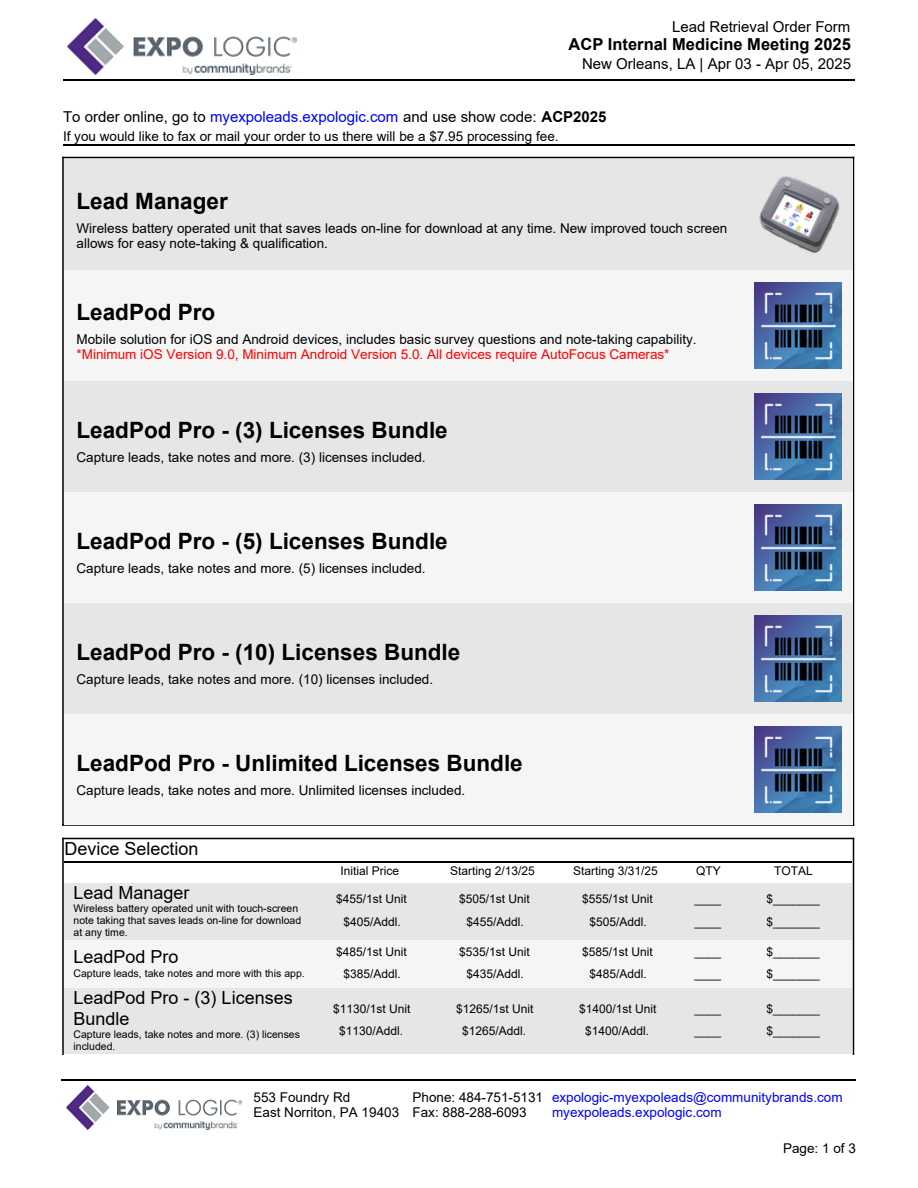
<style>
.page{position:relative;width:918px;height:1188px;background:#fff}
.page>*{position:absolute;margin:0;border:0;box-sizing:border-box;transform-origin:0 0}
.t1{font:700 22.5px "Arial";color:#000}
.t2{font:18px/21px "Arial";color:#000}
.t3{font:700 16.5px "Arial";color:#000}
.t4{font:15px "Arial";color:#000}
.t5{font:13.5px/15px "Arial";color:#000}
.t6{font:13.5px "Arial";color:#f00}
.t7{font:13.5px/15px "Arial";color:#00f}
.t8{font:12px/22.5px "Arial";color:#000;text-align:center}
.t9{font:10.5px/12px "Arial";color:#000}
.s1{color:#00f}
.s2{font-weight:700}
</style>
<div class="page">
<hr style="left:63px;top:144px;width:792px;height:2px;background:#000">
<hr style="left:63px;top:157px;width:791px;height:1px;background:#000">
<hr style="left:63px;top:824px;width:791px;height:2px;background:#000">
<hr style="left:62px;top:158px;width:2px;height:667px;background:#000">
<hr style="left:853px;top:158px;width:1px;height:667px;background:#000">
<div style="left:64px;top:159px;width:678px;height:111px;background:#e6e6e6"></div>
<div style="left:742px;top:159px;width:112px;height:111px;background:#e6e6e6"></div>
<img style="left:759px;top:176px;width:81px;height:78px">
<div style="left:64px;top:270px;width:678px;height:111px;background:#f5f5f5"></div>
<div style="left:742px;top:270px;width:112px;height:111px;background:#f5f5f5"></div>
<img style="left:754px;top:282px;width:88px;height:87px">
<div style="left:64px;top:381px;width:678px;height:111px;background:#e6e6e6"></div>
<div style="left:742px;top:381px;width:112px;height:111px;background:#e6e6e6"></div>
<img style="left:754px;top:393px;width:88px;height:87px">
<div style="left:64px;top:492px;width:678px;height:111px;background:#f5f5f5"></div>
<div style="left:742px;top:492px;width:112px;height:111px;background:#f5f5f5"></div>
<img style="left:754px;top:504px;width:88px;height:87px">
<div style="left:64px;top:603px;width:678px;height:111px;background:#e6e6e6"></div>
<div style="left:742px;top:603px;width:112px;height:111px;background:#e6e6e6"></div>
<img style="left:754px;top:615px;width:88px;height:87px">
<div style="left:64px;top:714px;width:678px;height:111px;background:#f5f5f5"></div>
<div style="left:742px;top:714px;width:112px;height:111px;background:#f5f5f5"></div>
<img style="left:754px;top:726px;width:88px;height:87px">
<hr style="left:63px;top:838px;width:791px;height:1px;background:#000">
<hr style="left:62px;top:838px;width:2px;height:216px;background:#000">
<hr style="left:853px;top:838px;width:1px;height:216px;background:#000">
<hr style="left:64px;top:861px;width:788px;height:1px;background:#000">
<div style="left:64px;top:884px;width:246px;height:56px;background:#e6e6e6"></div>
<div style="left:310px;top:884px;width:124px;height:56px;background:#e6e6e6"></div>
<div style="left:434px;top:884px;width:122px;height:56px;background:#e6e6e6"></div>
<div style="left:556px;top:884px;width:124px;height:56px;background:#e6e6e6"></div>
<div style="left:680px;top:884px;width:56px;height:56px;background:#e6e6e6"></div>
<div style="left:736px;top:884px;width:116px;height:56px;background:#e6e6e6"></div>
<div style="left:64px;top:940px;width:246px;height:48px;background:#f5f5f5"></div>
<div style="left:310px;top:940px;width:124px;height:48px;background:#f5f5f5"></div>
<div style="left:434px;top:940px;width:122px;height:48px;background:#f5f5f5"></div>
<div style="left:556px;top:940px;width:124px;height:48px;background:#f5f5f5"></div>
<div style="left:680px;top:940px;width:56px;height:48px;background:#f5f5f5"></div>
<div style="left:736px;top:940px;width:116px;height:48px;background:#f5f5f5"></div>
<div style="left:64px;top:988px;width:246px;height:66px;background:#e6e6e6"></div>
<div style="left:310px;top:988px;width:124px;height:66px;background:#e6e6e6"></div>
<div style="left:434px;top:988px;width:122px;height:66px;background:#e6e6e6"></div>
<div style="left:556px;top:988px;width:124px;height:66px;background:#e6e6e6"></div>
<div style="left:680px;top:988px;width:56px;height:66px;background:#e6e6e6"></div>
<div style="left:736px;top:988px;width:116px;height:66px;background:#e6e6e6"></div>
<hr style="left:62px;top:1080px;width:794px;height:1px;background:#000">
<img style="left:66px;top:1086px;width:176px;height:43px">
<img style="left:68px;top:18px;width:229px;height:57px">
<hr style="left:63px;top:80px;width:792px;height:1px;background:#000">
<p class="t4" style="left:672px;top:16px;width:180px">Lead Retrieval Order Form</p>
<p class="t3" style="left:568px;top:37px;width:284px">ACP Internal Medicine Meeting 2025</p>
<p class="t4" style="left:582px;top:53px;width:271px">New Orleans, LA | Apr 03 - Apr 05, 2025</p>
<p class="t4" style="left:63px;top:106px;width:545px">To order online, go to <span class="s1">myexpoleads.expologic.com</span> and use show code: <span class="s2">ACP2025</span></p>
<p class="t5" style="left:63px;top:129px;width:497px">If you would like to fax or mail your order to us there will be a $7.95 processing fee.</p>
<h1 class="t1" style="left:76px;top:192px;width:153px">Lead Manager</h1>
<p class="t5" style="left:76px;top:220px;width:652px">Wireless battery operated unit that saves leads on-line for download at any time. New improved touch screen allows for easy note-taking &amp; qualification.</p>
<h1 class="t1" style="left:76px;top:303px;width:140px">LeadPod Pro</h1>
<p class="t5" style="left:76px;top:331px;width:622px">Mobile solution for iOS and Android devices, includes basic survey questions and note-taking capability.</p>
<p class="t6" style="left:76px;top:344px;width:595px">*Minimum iOS Version 9.0, Minimum Android Version 5.0. All devices require AutoFocus Cameras*</p>
<h1 class="t1" style="left:76px;top:422px;width:373px">LeadPod Pro - (3) Licenses Bundle</h1>
<p class="t5" style="left:76px;top:450px;width:351px">Capture leads, take notes and more. (3) licenses included.</p>
<h1 class="t1" style="left:76px;top:533px;width:373px">LeadPod Pro - (5) Licenses Bundle</h1>
<p class="t5" style="left:76px;top:561px;width:351px">Capture leads, take notes and more. (5) licenses included.</p>
<h1 class="t1" style="left:76px;top:644px;width:385px">LeadPod Pro - (10) Licenses Bundle</h1>
<p class="t5" style="left:76px;top:672px;width:358px">Capture leads, take notes and more. (10) licenses included.</p>
<h1 class="t1" style="left:76px;top:755px;width:448px">LeadPod Pro - Unlimited Licenses Bundle</h1>
<p class="t5" style="left:76px;top:783px;width:390px">Capture leads, take notes and more. Unlimited licenses included.</p>
<h2 class="t2" style="left:64px;top:838px;width:136px">Device Selection</h2>
<p class="t8" style="left:340px;top:859px;width:60px">Initial Price</p>
<p class="t8" style="left:450px;top:859px;width:86px">Starting 2/13/25</p>
<p class="t8" style="left:573px;top:859px;width:86px">Starting 3/31/25</p>
<p class="t8" style="left:696px;top:859px;width:26px">QTY</p>
<p class="t8" style="left:774px;top:859px;width:40px">TOTAL</p>
<h2 class="t2" style="left:74px;top:882px;width:118px">Lead Manager</h2>
<p class="t9" style="left:74px;top:902px;width:229px">Wireless battery operated unit with touch-screen note taking that saves leads on-line for download at any time.</p>
<p class="t8" style="left:336px;top:887px;width:72px">$455/1st Unit $405/Addl.</p>
<p class="t8" style="left:459px;top:887px;width:72px">$505/1st Unit $455/Addl.</p>
<p class="t8" style="left:582px;top:887px;width:72px">$555/1st Unit $505/Addl.</p>
<p class="t8" style="left:694px;top:887px;width:28px;text-align:left">____ ____</p>
<p class="t8" style="left:766px;top:887px;width:55px;text-align:left">$_______ $_______</p>
<h2 class="t2" style="left:74px;top:946px;width:107px">LeadPod Pro</h2>
<p class="t9" style="left:74px;top:967px;width:233px">Capture leads, take notes and more with this app.</p>
<p class="t8" style="left:336px;top:940px;width:72px">$485/1st Unit $385/Addl.</p>
<p class="t8" style="left:459px;top:940px;width:72px">$535/1st Unit $435/Addl.</p>
<p class="t8" style="left:582px;top:940px;width:72px">$585/1st Unit $485/Addl.</p>
<p class="t8" style="left:694px;top:940px;width:28px;text-align:left">____ ____</p>
<p class="t8" style="left:766px;top:940px;width:55px;text-align:left">$_______ $_______</p>
<h2 class="t2" style="left:74px;top:987px;width:221px">LeadPod Pro - (3) Licenses<br>Bundle</h2>
<p class="t9" style="left:74px;top:1028px;width:228px">Capture leads, take notes and more. (3) licenses included.</p>
<p class="t8" style="left:333px;top:997px;width:79px">$1130/1st Unit $1130/Addl.</p>
<p class="t8" style="left:456px;top:997px;width:79px">$1265/1st Unit $1265/Addl.</p>
<p class="t8" style="left:579px;top:997px;width:79px">$1400/1st Unit $1400/Addl.</p>
<p class="t8" style="left:694px;top:997px;width:28px;text-align:left">____ ____</p>
<p class="t8" style="left:766px;top:997px;width:55px;text-align:left">$_______ $_______</p>
<p class="t5" style="left:254px;top:1090px;width:147px">553 Foundry Rd<br>East Norriton, PA 19403</p>
<p class="t5" style="left:412px;top:1090px;width:132px">Phone: 484-751-5131<br>Fax: 888-288-6093</p>
<p class="t7" style="left:552px;top:1090px;width:292px">expologic-myexpoleads@communitybrands.com myexpoleads.expologic.com</p>
<p class="t5" style="left:783px;top:1141px;width:74px">Page: 1 of 3</p>
</div>
